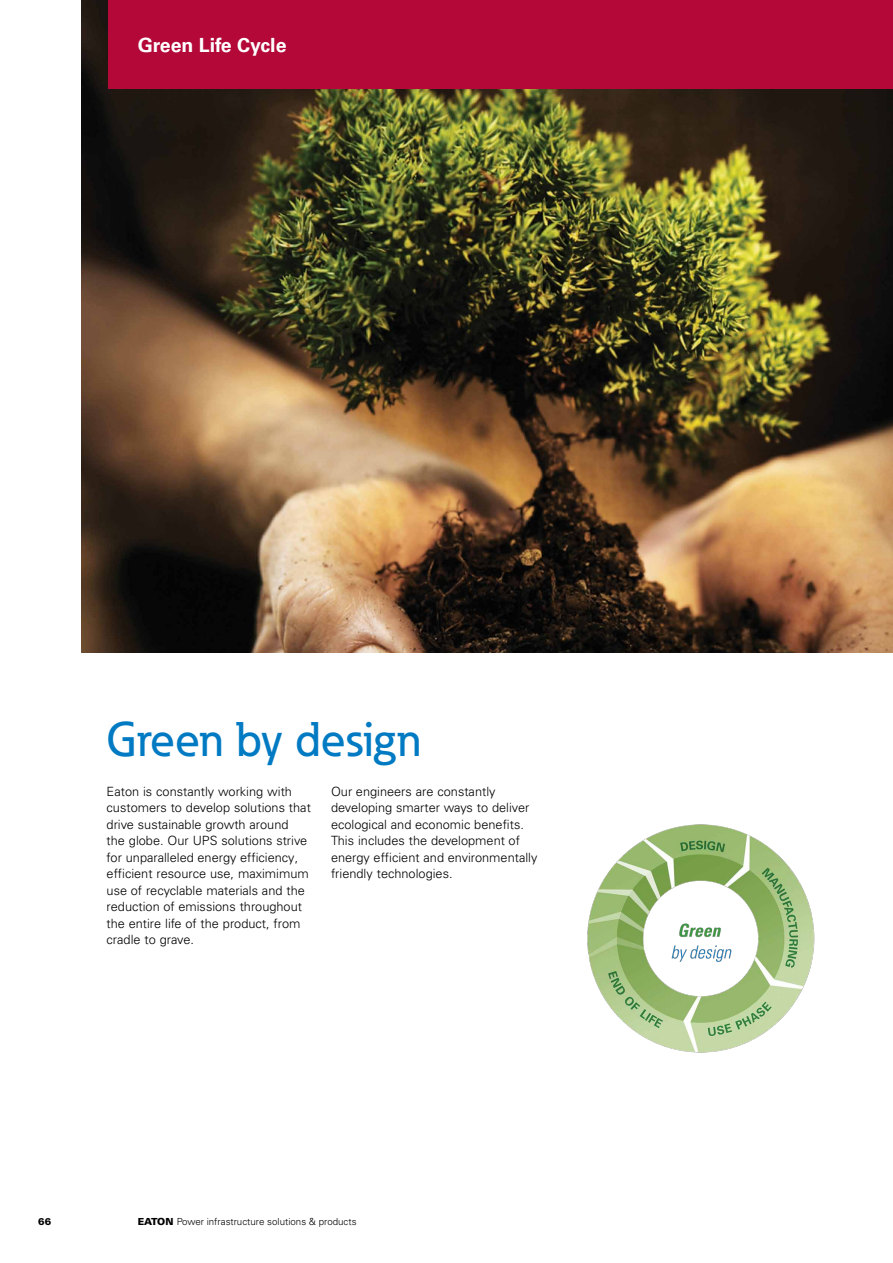
<style>
.page{position:relative;width:893px;height:1263px;background:#fff}
.page>*{position:absolute;margin:0;border:0;box-sizing:border-box;transform-origin:0 0}
.t1{font:500 48px "Eaton";color:#007ac2}
.t2{font:700 19.5px "Univers LT Std";color:#fff}
.t3{font:300 12.75px/16.5px "Univers LT Pro 45";color:#000}
.t4{font:300 9.75px "Univers LT Pro 45";color:#000}
.t5{font:900 9.75px "Univers LT Std";color:#000}
.s1{font-family:"Univers LT Std";font-weight:900}
</style>
<div class="page">
<img style="left:82px;top:0;width:811px;height:652px">
<img style="left:587px;top:824px;width:228px;height:229px">
<div style="left:108px;top:0;width:785px;height:89px;background:#b30838"></div>
<h2 class="t2" style="left:138px;top:34px;width:150px">Green Life Cycle</h2>
<h1 class="t1" style="left:107px;top:710px;width:316px">Green by design</h1>
<p class="t3" style="left:107px;top:783px;width:206px">Eaton is constantly working with customers to develop solutions that drive sustainable growth around<br>the globe. Our UPS solutions strive for unparalleled energy efficiency, efficient resource use, maximimum use of recyclable materials and the reduction of emissions throughout the entire life of the product, from cradle to grave.</p>
<p class="t3" style="left:331px;top:783px;width:208px">Our engineers are constantly developing smarter ways to deliver ecological and economic benefits.<br>This includes the development of energy efficient and environmentally friendly technologies.</p>
<p class="t5" style="left:38px;top:1215px;width:15px">66</p>
<p class="t4" style="left:138px;top:1215px;width:220px"><span class="s1">EATON</span> Power infrastructure solutions &amp; products</p>
</div>
